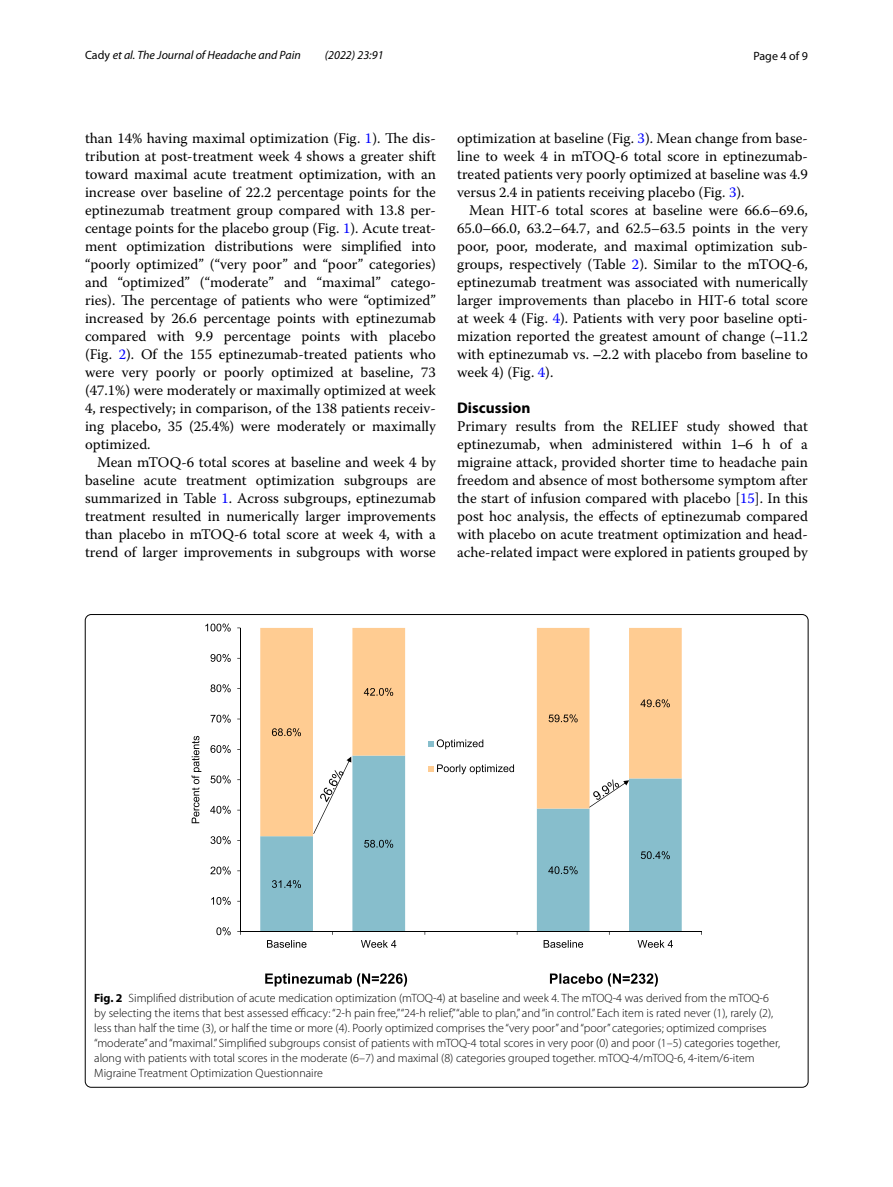
<style>
.page{position:relative;width:893px;height:1187px;background:#fff}
.page>*{position:absolute;margin:0;border:0;box-sizing:border-box;transform-origin:0 0}
.t1{font:700 15.45px "Myriad Pro";color:#000}
.t2{font:14.7px/18px "Warnock Pro";color:#000;text-align:justify}
.t3{font:300 12px/15px "Myriad Pro";color:#000}
.t4{font:italic 12px "Myriad Pro";color:#000}
.t5{font:12px "Myriad Pro";color:#000}
.s1{font-style:normal}
.s2{color:#00f}
.s3{font-family:"STIX Math"}
.s4{font-weight:700}
</style>
<div class="page">
<svg style="left:260px;top:836px;width:422px;height:95px"></svg>
<svg style="left:260px;top:628px;width:422px;height:208px"></svg>
<hr style="left:240px;top:628px;width:1px;height:303px;background:#000">
<hr style="left:240px;top:931px;width:461px;height:1px;background:#000">
<svg style="left:272px;top:880px;width:29px;height:8px"></svg>
<svg style="left:364px;top:839px;width:29px;height:8px"></svg>
<svg style="left:548px;top:866px;width:30px;height:8px"></svg>
<svg style="left:641px;top:851px;width:29px;height:8px"></svg>
<svg style="left:272px;top:728px;width:29px;height:8px"></svg>
<svg style="left:364px;top:687px;width:29px;height:8px"></svg>
<svg style="left:549px;top:714px;width:29px;height:8px"></svg>
<svg style="left:640px;top:699px;width:30px;height:8px"></svg>
<svg style="left:216px;top:927px;width:15px;height:8px"></svg>
<svg style="left:211px;top:896px;width:20px;height:8px"></svg>
<svg style="left:210px;top:866px;width:21px;height:8px"></svg>
<svg style="left:211px;top:836px;width:20px;height:8px"></svg>
<svg style="left:210px;top:805px;width:21px;height:8px"></svg>
<svg style="left:211px;top:775px;width:20px;height:8px"></svg>
<svg style="left:210px;top:745px;width:21px;height:8px"></svg>
<svg style="left:211px;top:714px;width:20px;height:8px"></svg>
<svg style="left:210px;top:684px;width:21px;height:8px"></svg>
<svg style="left:211px;top:654px;width:20px;height:8px"></svg>
<svg style="left:205px;top:623px;width:26px;height:8px"></svg>
<svg style="left:267px;top:940px;width:39px;height:7px"></svg>
<svg style="left:361px;top:940px;width:35px;height:7px"></svg>
<svg style="left:544px;top:940px;width:39px;height:7px"></svg>
<svg style="left:637px;top:940px;width:36px;height:7px"></svg>
<svg style="left:192px;top:735px;width:9px;height:88px"></svg>
<svg style="left:429px;top:739px;width:54px;height:10px"></svg>
<svg style="left:429px;top:764px;width:85px;height:10px"></svg>
<svg style="left:313px;top:756px;width:38px;height:77px"></svg>
<svg style="left:265px;top:973px;width:142px;height:13px"></svg>
<svg style="left:550px;top:973px;width:108px;height:13px"></svg>
<svg style="left:589px;top:779px;width:40px;height:28px"></svg>
<p class="t4" style="left:85px;top:48px;width:217px"><span class="s1">Cady</span> et al. The Journal of Headache and Pain</p>
<p class="t4" style="left:325px;top:48px;width:60px">(2022) 23:91</p>
<p class="t5" style="left:753px;top:48px;width:56px">Page 4 of 9</p>
<p class="t2" style="left:85px;top:128px;width:352px">than 14% having maximal optimization (Fig. <span class="s2">1</span>). The dis&shy;tribution at post-treatment week 4 shows a greater shift toward maximal acute treatment optimization, with an increase over baseline of 22.2 percentage points for the eptinezumab treatment group compared with 13.8 per&shy;centage points for the placebo group (Fig. <span class="s2">1</span>). Acute treat&shy;ment optimization distributions were simplified into “poorly optimized” (“very poor” and “poor” categories) and “optimized” (“moderate” and “maximal” catego&shy;ries). The percentage of patients who were “optimized” increased by 26.6 percentage points with eptinezumab compared with 9.9 percentage points with placebo (Fig. <span class="s2">2</span>). Of the 155 eptinezumab-treated patients who were very poorly or poorly optimized at baseline, 73 (47.1%) were moderately or maximally optimized at week 4, respectively; in comparison, of the 138 patients receiv&shy;ing placebo, 35 (25.4%) were moderately or maximally optimized.</p>
<p class="t2" style="left:85px;top:452px;width:352px;text-indent:12px">Mean mTOQ-6 total scores at baseline and week 4 by baseline acute treatment optimization subgroups are summarized in Table <span class="s2">1</span>. Across subgroups, eptinezumab treatment resulted in numerically larger improvements than placebo in mTOQ-6 total score at week 4, with a trend of larger improvements in subgroups with worse</p>
<p class="t2" style="left:457px;top:128px;width:352px">optimization at baseline (Fig. <span class="s2">3</span>). Mean change from base&shy;line to week 4 in mTOQ-6 total score in eptinezumab&shy;treated patients very poorly optimized at baseline was 4.9 versus 2.4 in patients receiving placebo (Fig. <span class="s2">3</span>).</p>
<p class="t2" style="left:457px;top:200px;width:352px;text-indent:12px">Mean HIT-6 total scores at baseline were 66.6–69.6, 65.0–66.0, 63.2–64.7, and 62.5–63.5 points in the very poor, poor, moderate, and maximal optimization sub&shy;groups, respectively (Table <span class="s2">2</span>). Similar to the mTOQ-6, eptinezumab treatment was associated with numerically larger improvements than placebo in HIT-6 total score at week 4 (Fig. <span class="s2">4</span>). Patients with very poor baseline opti&shy;mization reported the greatest amount of change (<span class="s3">‒</span>11.2 with eptinezumab vs. <span class="s3">‒</span>2.2 with placebo from baseline to week 4) (Fig. <span class="s2">4</span>).</p>
<p class="t1" style="left:457px;top:397px;width:75px">Discussion</p>
<p class="t2" style="left:457px;top:416px;width:352px">Primary results from the RELIEF study showed that eptinezumab, when administered within 1<span class="s3">‒</span>6 h of a migraine attack, provided shorter time to headache pain freedom and absence of most bothersome symptom after the start of infusion compared with placebo [<span class="s2">15</span>]. In this post hoc analysis, the effects of eptinezumab compared with placebo on acute treatment optimization and head&shy;ache-related impact were explored in patients grouped by</p>
<p class="t3" style="left:94px;top:990px;width:687px"><span class="s4">Fig. 2</span> Simplified distribution of acute medication optimization (mTOQ-4) at baseline and week 4. The mTOQ-4 was derived from the mTOQ-6 by selecting the items that best assessed efficacy: “2-h pain free,” “24-h relief,” “able to plan,” and “in control.” Each item is rated never (1), rarely (2), less than half the time (3), or half the time or more (4). Poorly optimized comprises the “very poor” and “poor” categories; optimized comprises “moderate” and “maximal.” Simplified subgroups consist of patients with mTOQ-4 total scores in very poor (0) and poor (1–5) categories together, along with patients with total scores in the moderate (6–7) and maximal (8) categories grouped together. mTOQ-4/mTOQ-6, 4-item/6-item Migraine Treatment Optimization Questionnaire</p>
</div>
